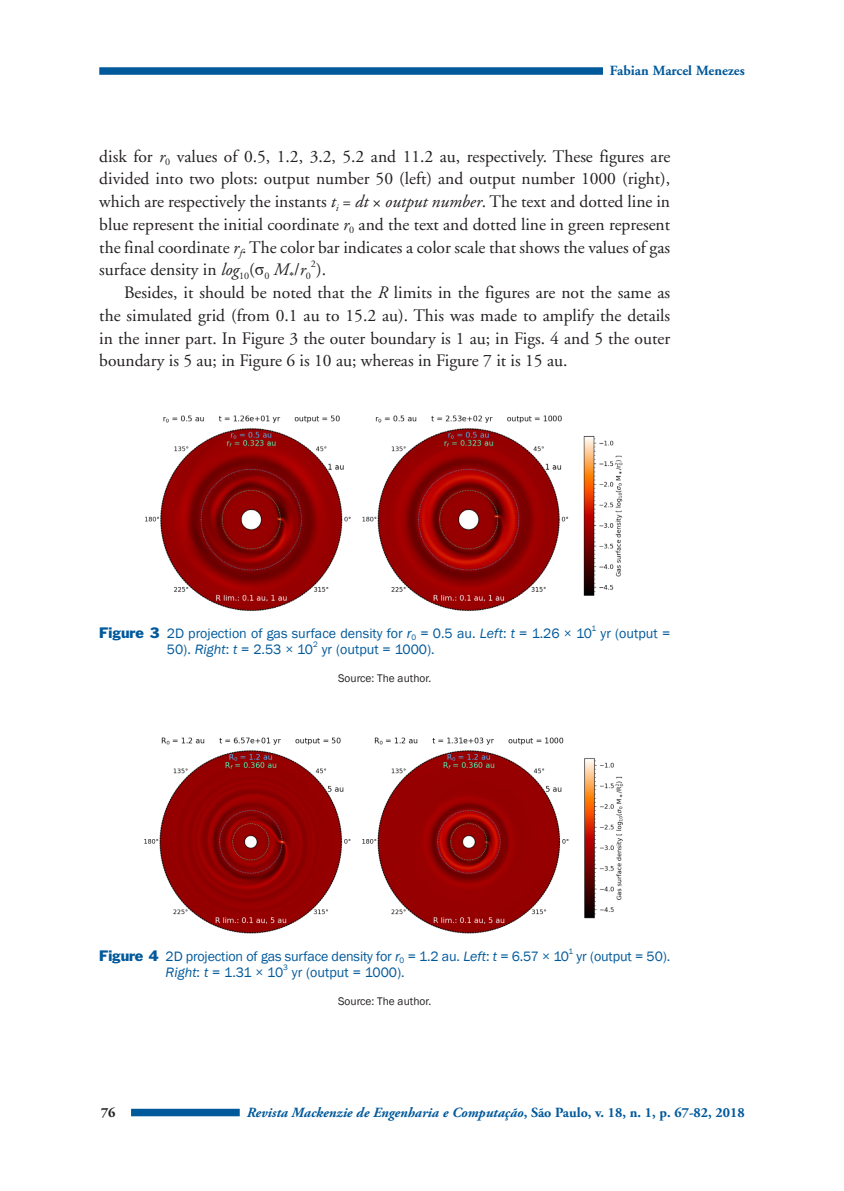
<style>
.page{position:relative;width:844px;height:1191px;background:#fff}
.page>*{position:absolute;margin:0;border:0;box-sizing:border-box;transform-origin:0 0}
.t1{font:17.5px/22.8px "Adobe Garamond";color:#231f20;text-align:justify}
.t2{font:14px "Franklin Gothic";color:#00599b}
.t3{font:italic 700 14px "Adobe Garamond Pro";color:#00599b}
.t4{font:700 14px "Adobe Garamond";color:#00599b}
.t5{font:700 14px "Adobe Garamond";color:#231f20}
.t6{font:11.38px "Franklin Gothic";color:#231f20}
.t7{font:10.15px "Adobe Garamond";color:#231f20}
.t8{font:8.05px "Franklin Gothic";color:#00599b}
.s1{font-style:italic}
.s2{font-family:"Times New Roman"}
.s3{font-style:inherit}
.s4{font-family:"Times New Roman";font-weight:700}
.s5{font-style:normal}
</style>
<div class="page">
<div style="left:99px;top:67px;width:503px;height:8px;background:#00599b"></div>
<div style="left:131px;top:1108px;width:109px;height:8px;background:#00599b"></div>
<img style="left:145px;top:415px;width:478px;height:196px">
<img style="left:144px;top:737px;width:479px;height:197px">
<p class="t4" style="left:609px;top:63px;width:136px">Fabian Marcel Menezes</p>
<p class="t1" style="left:99px;top:145px;width:572px">disk for <span class="s1">r</span><sub>0</sub> values of 0.5, 1.2, 3.2, 5.2 and 11.2 au, respectively. These figures are divided into two plots: output number 50 (left) and output number 1000 (right), which are respectively the instants <span class="s1">t</span><sub>i</sub> = <span class="s1">dt</span> × <span class="s1">output number</span>. The text and dotted line in blue represent the initial coordinate <span class="s1">r</span><sub>0</sub> and the text and dotted line in green represent the final coordinate <span class="s1">r</span><sub>f</sub>. The color bar indicates a color scale that shows the values of gas surface density in <span class="s1">log</span><sub>10</sub>(<span class="s2">σ</span><sub>0</sub> <span class="s1">M</span><sub>*</sub>/<span class="s1">r</span><sub>0</sub> ).</p>
<p class="t7" style="left:311px;top:258px;width:7px">2</p>
<p class="t1" style="left:99px;top:282px;width:572px;text-indent:25px">Besides, it should be noted that the <span class="s1">R</span> limits in the figures are not the same as the simulated grid (from 0.1 au to 15.2 au). This was made to amplify the details in the inner part. In Figure 3 the outer boundary is 1 au; in Figs. 4 and 5 the outer boundary is 5 au; in Figure 6 is 10 au; whereas in Figure 7 it is 15 au.</p>
<p class="t2" style="left:99px;top:624px;width:494px"><span class="s3">Figure 3</span> 2D projection of gas surface density for <span class="s1">r</span><sub>0</sub> = 0.5 au. <span class="s1">Left</span>: <span class="s1">t</span> = 1.26 <span class="s4">×</span> 10</p>
<p class="t8" style="left:591px;top:623px;width:6px">1</p>
<p class="t2" style="left:600px;top:624px;width:71px">yr (output =</p>
<p class="t8" style="left:313px;top:639px;width:6px">2</p>
<p class="t2" style="left:167px;top:641px;width:148px">50). <span class="s1">Right</span>: <span class="s1">t</span> = 2.53 <span class="s4">×</span> 10</p>
<p class="t2" style="left:322px;top:641px;width:114px">yr (output = 1000).</p>
<p class="t6" style="left:338px;top:671px;width:95px">Source: The author.</p>
<p class="t2" style="left:99px;top:947px;width:471px"><span class="s3">Figure 4</span> 2D projection of gas surface density for <span class="s1">r</span><sub>0</sub> = 1.2 au. <span class="s1">Left</span>: <span class="s1">t</span> = 6.57 <span class="s4">×</span> 10</p>
<p class="t8" style="left:568px;top:946px;width:6px">1</p>
<p class="t2" style="left:576px;top:947px;width:95px">yr (output = 50).</p>
<p class="t8" style="left:283px;top:962px;width:6px">3</p>
<p class="t2" style="left:292px;top:964px;width:114px">yr (output = 1000).</p>
<p class="t6" style="left:338px;top:994px;width:95px">Source: The author.</p>
<p class="t2" style="left:165px;top:964px;width:119px"><span class="s1">Right</span>: <span class="s1">t</span> = 1.31 <span class="s4">×</span> 10</p>
<p class="t5" style="left:101px;top:1104px;width:16px">76</p>
<p class="t3" style="left:247px;top:1104px;width:499px">Revista Mackenzie de Engenharia e Computação<span class="s5">, São Paulo, v. 18, n. 1, p. 67-82, 2018</span></p>
</div>
